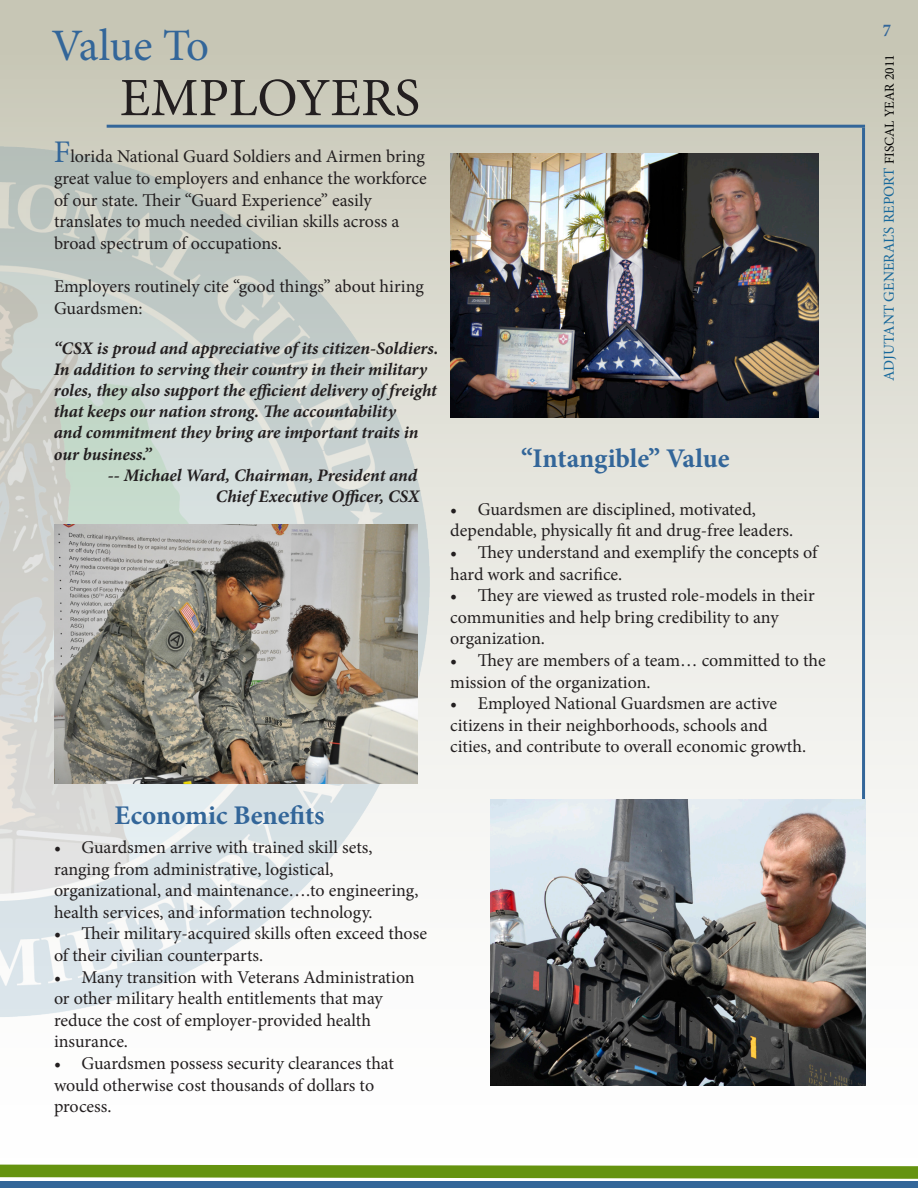
<style>
.page{position:relative;width:918px;height:1188px;background:#fff}
.page>*{position:absolute;margin:0;border:0;box-sizing:border-box;transform-origin:0 0}
.t1{font:54px "Minion Pro";color:#231f20}
.t2{font:45px "Minion Pro";letter-spacing:-.01em;color:#369}
.t3{font:31.5px "Minion Pro";color:#369}
.t4{font:700 27px "Minion Pro";color:#369}
.t5{font:18px/21.6px "Minion Pro";color:#231f20}
.t6{font:700 condensed 18px "Minion Pro";color:#369}
.t7{font:italic 700 17.7px/21.1px "Minion Pro";letter-spacing:-.005em;color:#231f20}
.t8{font:15px "Minion Pro";color:#17689b}
.s1{font-size:13.5px;color:#000}
</style>
<div class="page">
<div style="left:0;top:0;width:918px;height:1188px;background:linear-gradient(to bottom,#c9c9b9,#fff)"></div>
<div style="left:0;top:1177px;width:918px;height:11px;background:#369"></div>
<hr style="left:0;top:1177px;width:918px;height:4px;background:#fff">
<svg style="left:0;top:1165px;width:918px;height:14px;background:#749e28"></svg>
<img style="left:0;top:135px;width:429px;height:883px">
<img style="left:55px;top:525px;width:362px;height:259px">
<hr style="left:107px;top:125px;width:758px;height:3px;background:#369">
<hr style="left:862px;top:128px;width:3px;height:700px;background:#369">
<img style="left:450px;top:154px;width:369px;height:264px">
<img style="left:490px;top:800px;width:376px;height:286px">
<h2 class="t2" style="left:52px;top:16px;width:159px">Value To</h2>
<h1 class="t1" style="left:120px;top:62px;width:302px">EMPLOYERS</h1>
<p class="t5" style="left:54px;top:146px;width:374px;text-indent:16px">lorida National Guard Soldiers and Airmen bring great value to employers and enhance the workforce of our state. Their “Guard Experience” easily translates to much needed civilian skills across a broad spectrum of occupations.</p>
<p class="t5" style="left:54px;top:276px;width:371px">Employers routinely cite “good things” about hiring<br>Guardsmen:</p>
<h3 class="t3" style="left:54px;top:131px;width:18px">F</h3>
<p class="t7" style="left:54px;top:337px;width:386px">“CSX is proud and appreciative of its citizen-Soldiers.<br>In addition to serving their country in their military roles, they also support the efficient delivery of freight that keeps our nation strong. The accountability<br>and commitment they bring are important traits in our business.”</p>
<p class="t7" style="left:108px;top:464px;width:313px;text-align:right">-- Michael Ward, Chairman, President and<br>Chief Executive Officer, CSX</p>
<h3 class="t4" style="left:521px;top:439px;width:210px">“Intangible” Value</h3>
<p class="t5" style="left:450px;top:498px;width:344px">• Guardsmen are disciplined, motivated, dependable, physically fit and drug-free leaders.</p>
<p class="t5" style="left:450px;top:542px;width:369px">• They understand and exemplify the concepts of hard work and sacrifice.</p>
<p class="t5" style="left:450px;top:585px;width:366px">• They are viewed as trusted role-models in their communities and help bring credibility to any organization.</p>
<p class="t5" style="left:450px;top:650px;width:377px">• They are members of a team… committed to the mission of the organization.</p>
<p class="t5" style="left:450px;top:693px;width:357px">• Employed National Guardsmen are active citizens in their neighborhoods, schools and cities, and contribute to overall economic growth.</p>
<h3 class="t4" style="left:115px;top:796px;width:212px">Economic Benefits</h3>
<p class="t5" style="left:54px;top:837px;width:366px">• Guardsmen arrive with trained skill sets, ranging from administrative, logistical, organizational, and maintenance….to engineering, health services, and information technology.</p>
<p class="t5" style="left:54px;top:923px;width:375px">• Their military-acquired skills often exceed those of their civilian counterparts.</p>
<p class="t5" style="left:54px;top:966px;width:362px">• Many transition with Veterans Administration or other military health entitlements that may reduce the cost of employer-provided health insurance.</p>
<p class="t5" style="left:54px;top:1053px;width:342px">• Guardsmen possess security clearances that would otherwise cost thousands of dollars to process.</p>
<p class="t6" style="left:883px;top:18px;width:10px">7</p>
<p class="t8" style="left:879px;top:381px;width:328px;rotate:-90deg">ADJUTANT GENERAL’S REPORT <span class="s1">FISCAL YEAR 2011</span></p>
</div>
